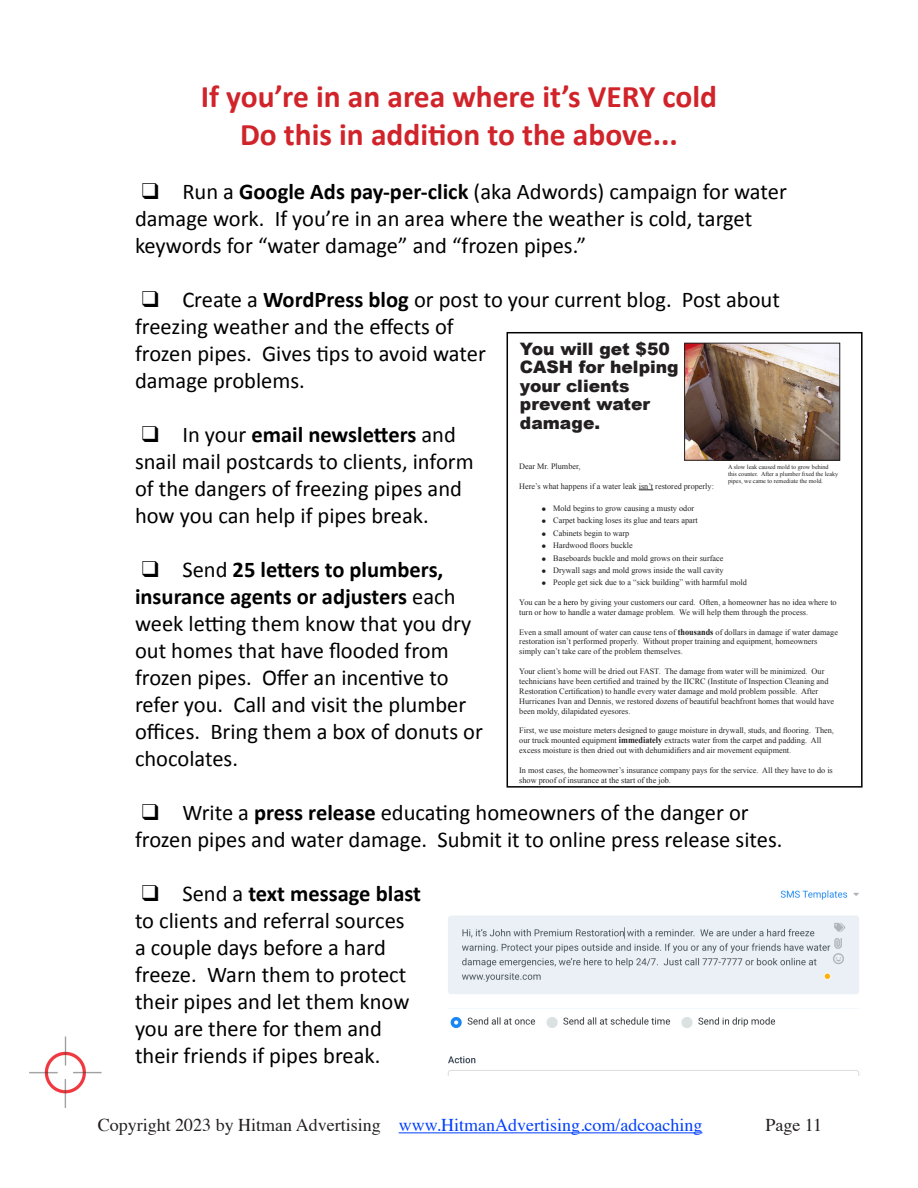
<style>
.page{position:relative;width:918px;height:1188px;background:#fff}
.page>*{position:absolute;margin:0;border:0;box-sizing:border-box;transform-origin:0 0}
.t1{font:700 31.5px "Calibri";color:#d1232a}
.t2{font:22.5px/27px "Calibri";color:#000}
.t3{font:18px "Times";color:#003ffc}
.t4{font:18px "Times";color:#231f20}
.t5{font:900 17.1px/18.5px "Arial";color:#231f20}
.t6{font:8.25px/9.9px "Times New Roman";color:#231f20}
.t7{font:6.15px/6.9px "Times New Roman";color:#231f20}
.s1{font-weight:700}
.s2{color:#040503}
.s3{font-weight:700;font-size:9px}
.s4{color:#231f20}
</style>
<div class="page">
<hr style="left:399px;top:1132px;width:303px;height:1px;background:#003ffc">
<img style="left:29px;top:1037px;width:73px;height:70px">
<svg style="left:639px;top:490px;width:14px;height:1px"></svg>
<img style="left:686px;top:345px;width:152px;height:114px">
<div style="left:684px;top:343px;width:156px;height:118px;border:1px solid #231f20"></div>
<div style="left:507px;top:332px;width:356px;height:456px;border:2px solid #000"></div>
<img style="left:448px;top:890px;width:412px;height:185px">
<p class="t1" style="left:201px;top:74px;width:518px">If you’re in an area where it’s VERY cold</p>
<p class="t1" style="left:240px;top:112px;width:439px">Do this in addition to the above...</p>
<p class="t2" style="left:135px;top:177px;width:653px;text-indent:7px">❑ Run a <span class="s1">Google Ads pay-per-click</span> (aka Adwords) campaign for water damage work. If you’re in an area where the weather is cold, target keywords for “water damage” and “frozen pipes.”</p>
<p class="t2" style="left:135px;top:285px;width:646px;text-indent:7px">❑ Create a <span class="s1">WordPress blog</span> or post to your current blog. Post about freezing weather and the effects of<br>frozen pipes. Gives tips to avoid water<br>damage problems.</p>
<p class="t2" style="left:135px;top:420px;width:340px;text-indent:7px">❑ In your <span class="s1">email newsletters</span> and snail mail postcards to clients, inform of the dangers of freezing pipes and how you can help if pipes break.</p>
<p class="t2" style="left:135px;top:555px;width:349px;text-indent:7px">❑ Send <span class="s1">25 letters to plumbers, insurance agents or adjusters</span> each week letting them know that you dry out homes that have flooded from frozen pipes. Offer an incentive to refer you. Call and visit the plumber offices. Bring them a box of donuts or chocolates.</p>
<p class="t2" style="left:135px;top:798px;width:649px;text-indent:7px">❑ Write a <span class="s1">press release</span> educating homeowners of the danger or frozen pipes and water damage. Submit it to online press release sites.</p>
<p class="t2" style="left:135px;top:879px;width:287px;text-indent:7px">❑ Send a <span class="s1">text message blast </span>to clients and referral sources a couple days before a hard freeze. Warn them to protect their pipes and let them know you are there for them and their friends if pipes break.</p>
<p class="t5" style="left:520px;top:339px;width:160px">You will get $50<br>CASH for helping your clients prevent water damage.</p>
<p class="t6" style="left:519px;top:461px;width:63px">Dear Mr. Plumber,</p>
<p class="t6" style="left:519px;top:481px;width:196px">Here’s what happens if a water leak isn’t restored properly:</p>
<p class="t6" style="left:553px;top:502px;width:195px;line-height:12.3px">Mold begins to grow causing a musty odor<br>Carpet backing loses its glue and tears apart<br>Cabinets begin to warp<br>Hardwood floors buckle<br>Baseboards buckle and mold grows on their surface Drywall sags and mold grows inside the wall cavity People get sick due to a “sick building” with harmful mold</p>
<p class="t6" style="left:519px;top:597px;width:319px">You can be a <span class="s2">hero</span> by giving your customers our card. Often, a homeowner has no idea where to turn or how to handle a water damage problem. We will help them through the process.</p>
<p class="t6" style="left:519px;top:627px;width:320px">Even a small amount of water can cause tens of <span class="s3">thousands</span> of dollars in damage if water damage restoration isn’t performed properly. Without proper training and equipment, homeowners simply can’t take care of the problem themselves.</p>
<p class="t6" style="left:519px;top:666px;width:316px">Your client’s home will be dried out FAST. The damage from water will be minimized. Our technicians have been certified and trained by the IICRC (Institute of Inspection Cleaning and Restoration Certification) to handle every water damage and mold problem possible. After Hurricanes Ivan and Dennis, we restored dozens of beautiful beachfront homes that would have been moldy, dilapidated eyesores.</p>
<p class="t6" style="left:519px;top:725px;width:316px">First, we use moisture meters designed to gauge moisture in drywall, studs, and flooring. Then, our truck mounted equipment <span class="s3">immediately</span> extracts water from the carpet and padding. All excess moisture is then dried out with dehumidifiers and air movement equipment.</p>
<p class="t6" style="left:519px;top:765px;width:315px">In most cases, the homeowner’s insurance company pays for the service. All they have to do is show proof of insurance at the start of the job.</p>
<p class="t7" style="left:728px;top:463px;width:112px">A slow leak caused mold to grow behind this counter. After a plumber fixed the leaky pipes, we came to remediate the mold.</p>
<h3 class="t3" style="left:98px;top:1109px;width:606px"><span class="s4">Copyright 2023 by Hitman Advertising</span> www.HitmanAdvertising.com/adcoaching</h3>
<h3 class="t4" style="left:765px;top:1109px;width:58px">Page 11</h3>
</div>
